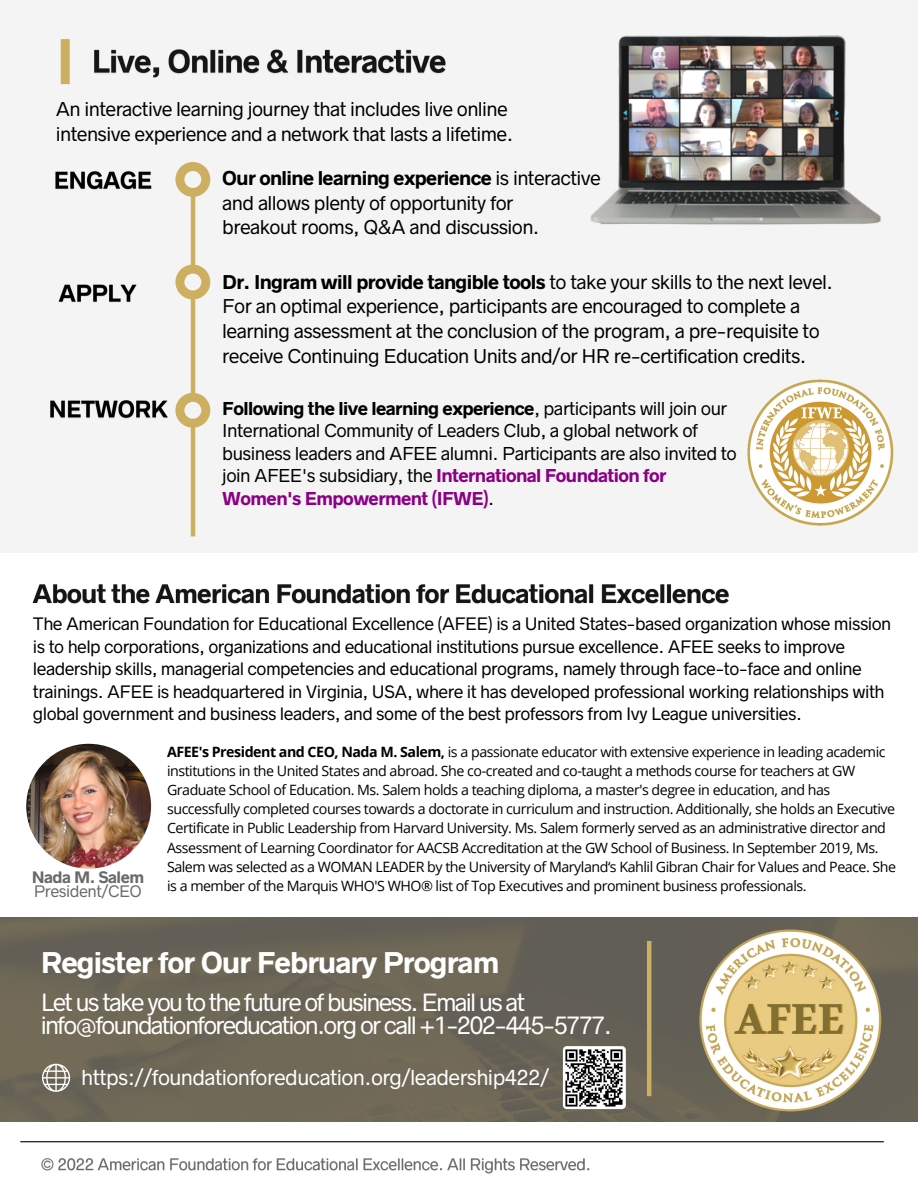
<style>
.page{position:relative;width:918px;height:1188px;background:#fff}
.page>*{position:absolute;margin:0;border:0;box-sizing:border-box;transform-origin:0 0}
.t1{font:700 27px "Radnika Next";letter-spacing:-.035em;color:#fff}
.t2{font:22.5px/22.2px "Radnika Next";letter-spacing:-.08em;color:#fff}
.t3{font:19.5px "Radnika Next";letter-spacing:-.035em;color:#fff}
.t4{font:18px/24.8px "Radnika Next";letter-spacing:-.035em;color:#000}
.t5{font:700 18px "Radnika Next";letter-spacing:-.035em;color:#000}
.t6{font:16.8px/22.5px "Radnika Next";letter-spacing:-.035em;color:#000}
.t7{font:16.2px/22.5px "Radnika Next";letter-spacing:-.035em;color:#000}
.t8{font:15px "Radnika Next";letter-spacing:-.035em;color:#6a6a6b}
.t9{font:700 15px "Radnika Next";letter-spacing:-.035em;color:#6a6a6b}
.t10{font:14.25px/19.2px "Open Sans";letter-spacing:-.035em;color:#000}
.s1{font-weight:400}
.s2{font-weight:700}
.s3{font-weight:700;color:#8b0085}
</style>
<div class="page">
<div style="left:0;top:0;width:918px;height:552px;background:#f4f4f4"></div>
<hr style="left:21px;top:1141px;width:863px;height:1px;background:#000">
<img style="left:0;top:918px;width:918px;height:203px">
<img style="left:697px;top:928px;width:187px;height:185px">
<hr style="left:647px;top:941px;width:4px;height:155px;background:#cdaf61">
<img style="left:590px;top:35px;width:291px;height:190px">
<svg style="left:175px;top:162px;width:35px;height:35px"></svg>
<div style="left:61px;top:39px;width:9px;height:45px;background:#cdaf61"></div>
<hr style="left:191px;top:190px;width:4px;height:81px;background:#cdaf61">
<svg style="left:175px;top:265px;width:35px;height:34px"></svg>
<hr style="left:191px;top:295px;width:4px;height:103px;background:#cdaf61">
<svg style="left:175px;top:393px;width:35px;height:35px"></svg>
<hr style="left:191px;top:419px;width:4px;height:117px;background:#cdaf61">
<img style="left:747px;top:379px;width:146px;height:147px">
<img style="left:26px;top:744px;width:125px;height:125px;border-radius:50%">
<svg style="left:42px;top:1064px;width:28px;height:28px"></svg>
<img style="left:32px;top:584px;width:697px;height:20px">
<img style="left:41px;top:1158px;width:549px;height:16px">
<img style="left:94px;top:49px;width:352px;height:29px">
<img style="left:55px;top:171px;width:97px;height:19px">
<img style="left:58px;top:284px;width:79px;height:19px">
<img style="left:50px;top:400px;width:118px;height:19px">
<img style="left:563px;top:1046px;width:63px;height:63px;border-radius:4px">
<p class="t4" style="left:56px;top:97px;width:459px">An interactive learning journey that includes live online intensive experience and a network that lasts a lifetime.</p>
<p class="t5" style="left:222px;top:167px;width:380px">Our online learning experience <span class="s1">is interactive</span></p>
<p class="t4" style="left:222px;top:190px;width:293px">and allows plenty of opportunity for</p>
<p class="t4" style="left:222px;top:215px;width:319px">breakout rooms, Q&amp;A and discussion.</p>
<p class="t4" style="left:222px;top:270px;width:612px"><span class="s2">Dr. Ingram will provide tangible tools</span> to take your skills to the next level.<br>For an optimal experience, participants are encouraged to complete a learning assessment at the conclusion of the program, a pre-requisite to receive Continuing Education Units and/or HR re-certification credits.</p>
<p class="t6" style="left:222px;top:397px;width:516px"><span class="s2">Following the live learning experience</span>, participants will join our International Community of Leaders Club, a global network of business leaders and AFEE alumni. Participants are also invited to join AFEE's subsidiary, the <span class="s3">International Foundation for Women's Empowerment (IFWE)</span>.</p>
<p class="t7" style="left:33px;top:613px;width:860px">The American Foundation for Educational Excellence (AFEE) is a United States-based organization whose mission is to help corporations, organizations and educational institutions pursue excellence. AFEE seeks to improve leadership skills, managerial competencies and educational programs, namely through face-to-face and online trainings. AFEE is headquartered in Virginia, USA, where it has developed professional working relationships with global government and business leaders, and some of the best professors from Ivy League universities.</p>
<p class="t9" style="left:32px;top:868px;width:114px">Nada M. Salem</p>
<p class="t8" style="left:34px;top:882px;width:110px">President/CEO</p>
<p class="t10" style="left:167px;top:742px;width:731px"><span class="s2">AFEE's President and CEO, Nada M. Salem,</span> is a passionate educator with extensive experience in leading academic institutions in the United States and abroad. She co-created and co-taught a methods course for teachers at GW Graduate School of Education. Ms. Salem holds a teaching diploma, a master's degree in education, and has successfully completed courses towards a doctorate in curriculum and instruction. Additionally, she holds an Executive Certificate in Public Leadership from Harvard University. Ms. Salem formerly served as an administrative director and Assessment of Learning Coordinator for AACSB Accreditation at the GW School of Business. In September 2019, Ms.<br>Salem was selected as a WOMAN LEADER by the University of Maryland‘s Kahlil Gibran Chair for Values and Peace. She is a member of the Marquis WHO'S WHO® list of Top Executives and prominent business professionals.</p>
<p class="t1" style="left:41px;top:947px;width:460px">Register for Our February Program</p>
<p class="t2" style="left:41px;top:992px;width:573px">Let us take you to the future of business. Email us at info@foundationforeducation.org or call +1-202-445-5777.</p>
<p class="t3" style="left:81px;top:1066px;width:470px">https://foundationforeducation.org/leadership422/</p>
</div>
